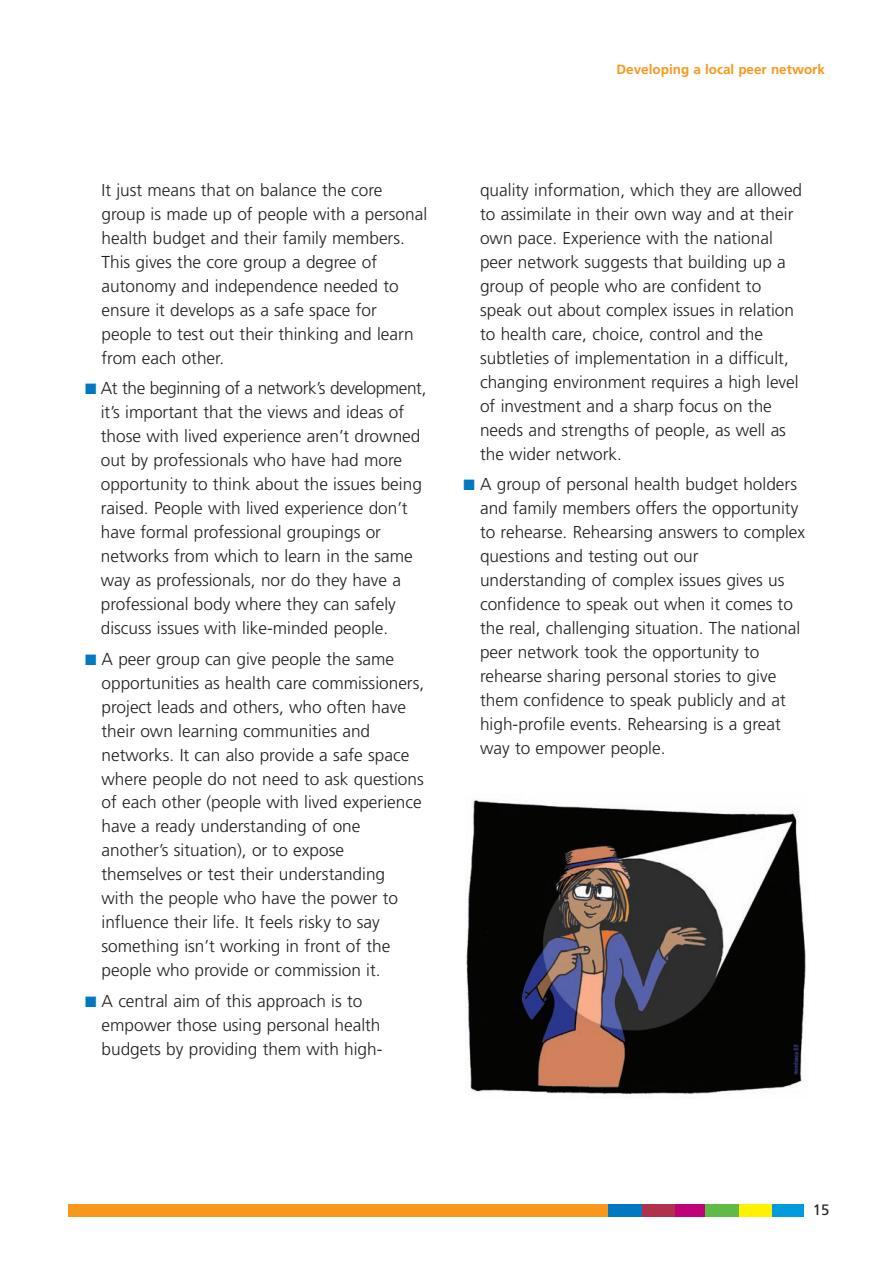
<style>
.page{position:relative;width:893px;height:1263px;background:#fff}
.page>*{position:absolute;margin:0;border:0;box-sizing:border-box;transform-origin:0 0}
.t1{font:300 17.25px/24px "Frutiger";color:#231f20}
.t2{font:15px "Frutiger";color:#231f20}
.t3{font:700 13.5px "Frutiger";color:#f7981d}
.s1{color:#0079c2}
</style>
<div class="page">
<div style="left:68px;top:1204px;width:578px;height:12px;background:#f7981d"></div>
<div style="left:673px;top:1204px;width:34px;height:12px;background:#bf027a"></div>
<div style="left:641px;top:1204px;width:33px;height:12px;background:#b1314d"></div>
<div style="left:609px;top:1204px;width:33px;height:12px;background:#0079c2"></div>
<div style="left:770px;top:1204px;width:33px;height:12px;background:#009bda"></div>
<div style="left:738px;top:1204px;width:33px;height:12px;background:#fff101"></div>
<div style="left:706px;top:1204px;width:33px;height:12px;background:#60bb46"></div>
<img style="left:465px;top:799px;width:341px;height:299px">
<p class="t3" style="left:616px;top:63px;width:210px">Developing a local peer network</p>
<p class="t1" style="left:102px;top:179px;width:327px">It just means that on balance the core group is made up of people with a personal health budget and their family members.<br>This gives the core group a degree of autonomy and independence needed to ensure it develops as a safe space for people to test out their thinking and learn from each other.</p>
<p class="t1" style="left:101px;top:377px;width:327px;text-indent:-16px"><span class="s1">■</span> At the beginning of a network’s development, it’s important that the views and ideas of those with lived experience aren’t drowned out by professionals who have had more opportunity to think about the issues being raised. People with lived experience don’t have formal professional groupings or networks from which to learn in the same way as professionals, nor do they have a professional body where they can safely discuss issues with like-minded people.</p>
<p class="t1" style="left:102px;top:647px;width:324px;text-indent:-16px"><span class="s1">■</span> A peer group can give people the same opportunities as health care commissioners, project leads and others, who often have their own learning communities and networks. It can also provide a safe space where people do not need to ask questions of each other (people with lived experience have a ready understanding of one another’s situation), or to expose themselves or test their understanding<br>with the people who have the power to influence their life. It feels risky to say something isn’t working in front of the people who provide or commission it.</p>
<p class="t1" style="left:102px;top:990px;width:282px;text-indent:-16px"><span class="s1">■</span> A central aim of this approach is to empower those using personal health budgets by providing them with high-</p>
<p class="t1" style="left:480px;top:179px;width:324px">quality information, which they are allowed to assimilate in their own way and at their own pace. Experience with the national peer network suggests that building up a group of people who are confident to speak out about complex issues in relation to health care, choice, control and the subtleties of implementation in a difficult, changing environment requires a high level of investment and a sharp focus on the needs and strengths of people, as well as the wider network.</p>
<p class="t1" style="left:480px;top:473px;width:327px;text-indent:-16px"><span class="s1">■</span> A group of personal health budget holders and family members offers the opportunity to rehearse. Rehearsing answers to complex questions and testing out our understanding of complex issues gives us confidence to speak out when it comes to the real, challenging situation. The national peer network took the opportunity to rehearse sharing personal stories to give them confidence to speak publicly and at high-profile events. Rehearsing is a great way to empower people.</p>
<p class="t2" style="left:813px;top:1203px;width:18px">15</p>
</div>
